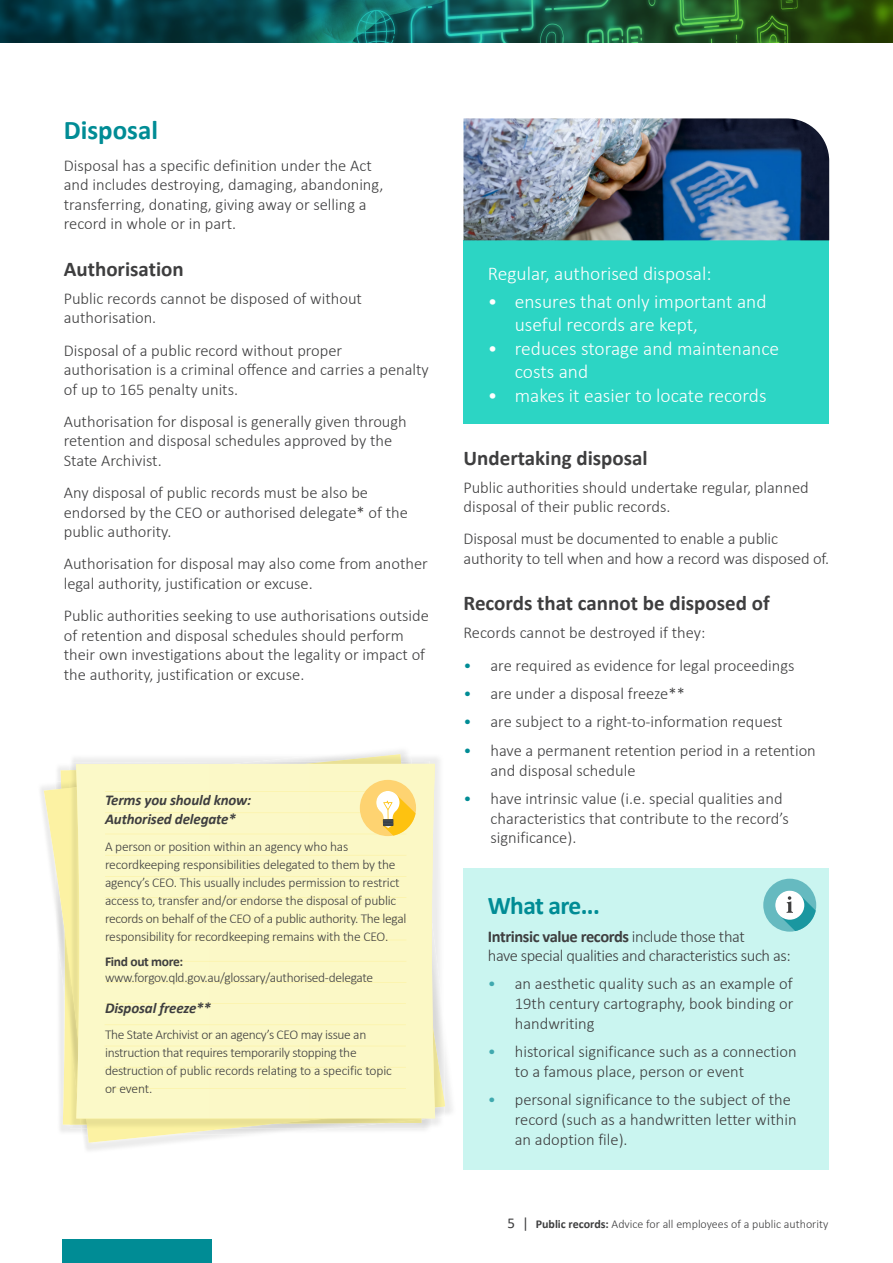
<style>
.page{position:relative;width:893px;height:1263px;background:#fff}
.page>*{position:absolute;margin:0;border:0;box-sizing:border-box;transform-origin:0 0}
.Heading_2{font:700 27px "Calibri";color:#008c95}
.Sub_heading{font:700 25.5px "Calibri";letter-spacing:-.025em;color:#008c95}
.Heading_3{font:700 21px "Calibri";color:#3e3e3f}
.Heading_3-2{font:300 19.5px/23.4px "Calibri";color:#fff}
.Body_text{font:300 16.5px/19.5px "Calibri";color:#3e3e3f}
.Sub_heading-2{font:300 16.5px/19.5px "Calibri";letter-spacing:-.025em;color:#3e3e3f}
.Bullet_list{font:italic 700 15px/19.8px "Calibri";letter-spacing:-.01em;color:#3e3e3f}
.Bullet_list-2{font:300 13.5px/18px "Calibri";letter-spacing:-.02em;color:#3e3e3f}
.t1{font:300 12px "Calibri";color:#3e3e3f}
.s1{font-weight:700}
.s2{color:#008c95}
.s3{color:#40a9af}
.s4{font-weight:400;font-size:15px}
</style>
<div class="page">
<svg style="left:0;top:0;width:893px;height:43px;background:#145442"></svg>
<div style="left:63px;top:1240px;width:149px;height:23px;background:#008c95"></div>
<div style="left:463px;top:240px;width:366px;height:184px;background:#2cd5c4"></div>
<img style="left:463px;top:118px;width:366px;height:122px">
<svg style="left:44px;top:767px;width:401px;height:376px"></svg>
<img style="left:424px;top:757px;width:20px;height:164px">
<svg style="left:411px;top:757px;width:13px;height:4px"></svg>
<img style="left:232px;top:761px;width:180px;height:3px">
<img style="left:435px;top:921px;width:9px;height:105px">
<svg style="left:70px;top:770px;width:6px;height:17px"></svg>
<svg style="left:70px;top:1124px;width:16px;height:4px"></svg>
<img style="left:70px;top:1042px;width:16px;height:82px">
<img style="left:386px;top:1124px;width:35px;height:4px">
<svg style="left:421px;top:1107px;width:23px;height:21px"></svg>
<img style="left:328px;top:1124px;width:58px;height:4px">
<img style="left:328px;top:1118px;width:93px;height:6px">
<img style="left:86px;top:1118px;width:242px;height:10px">
<img style="left:435px;top:1026px;width:9px;height:81px">
<img style="left:70px;top:787px;width:6px;height:255px">
<img style="left:305px;top:754px;width:96px;height:10px">
<div style="left:76px;top:764px;width:359px;height:354px;background:#fbf8c7"></div>
<div style="left:360px;top:780px;width:56px;height:56px;background:#fed371;border-radius:50%"></div>
<svg style="left:376px;top:791px;width:40px;height:45px"></svg>
<div style="left:463px;top:869px;width:366px;height:301px;background:#caf5f0"></div>
<div style="left:763px;top:879px;width:53px;height:53px;background:#66bac0;border-radius:50%"></div>
<svg style="left:775px;top:891px;width:41px;height:40px"></svg>
<p class="Heading_2" style="left:64px;top:111px;width:96px">Disposal</p>
<p class="Body_text" style="left:64px;top:156px;width:321px">Disposal has a specific definition under the Act and includes destroying, damaging, abandoning, transferring, donating, giving away or selling a record in whole or in part.</p>
<p class="Heading_3" style="left:64px;top:254px;width:122px">Authorisation</p>
<p class="Body_text" style="left:64px;top:289px;width:300px">Public records cannot be disposed of without authorisation.</p>
<p class="Body_text" style="left:64px;top:340px;width:367px">Disposal of a public record without proper authorisation is a criminal offence and carries a penalty of up to 165 penalty units.</p>
<p class="Body_text" style="left:64px;top:412px;width:345px">Authorisation for disposal is generally given through retention and disposal schedules approved by the<br>State Archivist.</p>
<p class="Body_text" style="left:64px;top:483px;width:346px">Any disposal of public records must be also be endorsed by the CEO or authorised delegate* of the public authority.</p>
<p class="Body_text" style="left:64px;top:554px;width:366px">Authorisation for disposal may also come from another legal authority, justification or excuse.</p>
<p class="Body_text" style="left:64px;top:606px;width:367px">Public authorities seeking to use authorisations outside of retention and disposal schedules should perform their own investigations about the legality or impact of the authority, justification or excuse.</p>
<p class="Bullet_list" style="left:105px;top:789px;width:148px">Terms you should know:<br>Authorised delegate*</p>
<p class="Bullet_list-2" style="left:105px;top:837px;width:303px">A person or position within an agency who has recordkeeping responsibilities delegated to them by the agency’s CEO. This usually includes permission to restrict access to, transfer and/or endorse the disposal of public records on behalf of the CEO of a public authority. The legal responsibility for recordkeeping remains with the CEO.</p>
<p class="Bullet_list-2" style="left:105px;top:953px;width:269px;line-height:16.2px"><span class="s1">Find out more: </span>www.forgov.qld.gov.au/glossary/authorised-delegate</p>
<p class="Bullet_list" style="left:105px;top:997px;width:108px">Disposal freeze**</p>
<p class="Bullet_list-2" style="left:105px;top:1025px;width:288px">The State Archivist or an agency’s CEO may issue an instruction that requires temporarily stopping the destruction of public records relating to a specific topic or event.</p>
<p class="Heading_3-2" style="left:488px;top:262px;width:225px">Regular, authorised disposal:</p>
<p class="Heading_3-2" style="left:515px;top:290px;width:253px;text-indent:-27px">• ensures that only important and useful records are kept,</p>
<p class="Heading_3-2" style="left:515px;top:336px;width:266px;text-indent:-27px">• reduces storage and maintenance costs and</p>
<p class="Heading_3-2" style="left:488px;top:383px;width:280px">• makes it easier to locate records</p>
<p class="Heading_3" style="left:463px;top:443px;width:186px">Undertaking disposal</p>
<p class="Body_text" style="left:463px;top:477px;width:347px">Public authorities should undertake regular, planned disposal of their public records.</p>
<p class="Body_text" style="left:463px;top:529px;width:367px">Disposal must be documented to enable a public authority to tell when and how a record was disposed of.</p>
<p class="Heading_3" style="left:463px;top:588px;width:308px">Records that cannot be disposed of</p>
<p class="Body_text" style="left:463px;top:623px;width:243px">Records cannot be destroyed if they:</p>
<p class="Body_text" style="left:463px;top:655px;width:333px"><span class="s2">•</span> are required as evidence for legal proceedings</p>
<p class="Body_text" style="left:463px;top:684px;width:223px"><span class="s2">•</span> are under a disposal freeze**</p>
<p class="Body_text" style="left:463px;top:712px;width:321px"><span class="s2">•</span> are subject to a right-to-information request</p>
<p class="Body_text" style="left:490px;top:740px;width:327px;text-indent:-27px"><span class="s2">•</span> have a permanent retention period in a retention and disposal schedule</p>
<p class="Body_text" style="left:490px;top:788px;width:300px;text-indent:-27px"><span class="s2">•</span> have intrinsic value (i.e. special qualities and characteristics that contribute to the record’s significance).</p>
<p class="Sub_heading" style="left:488px;top:887px;width:114px">What are...</p>
<p class="Sub_heading-2" style="left:488px;top:926px;width:304px"><span class="s1">Intrinsic value records</span> include those that<br>have special qualities and characteristics such as:</p>
<p class="Body_text" style="left:515px;top:974px;width:280px;text-align:justify;text-indent:-27px"><span class="s3">•</span> an aesthetic quality such as an example of 19th century cartography, book binding or handwriting</p>
<p class="Body_text" style="left:515px;top:1042px;width:283px;text-indent:-27px"><span class="s3">•</span> historical significance such as a connection to a famous place, person or event</p>
<p class="Body_text" style="left:515px;top:1090px;width:283px;text-indent:-27px"><span class="s3">•</span> personal significance to the subject of the record (such as a handwritten letter within an adoption file).</p>
<p class="t1" style="left:508px;top:1217px;width:322px"><span class="s4">5 |</span> <span class="s1">Public records:</span> Advice for all employees of a public authority</p>
</div>
